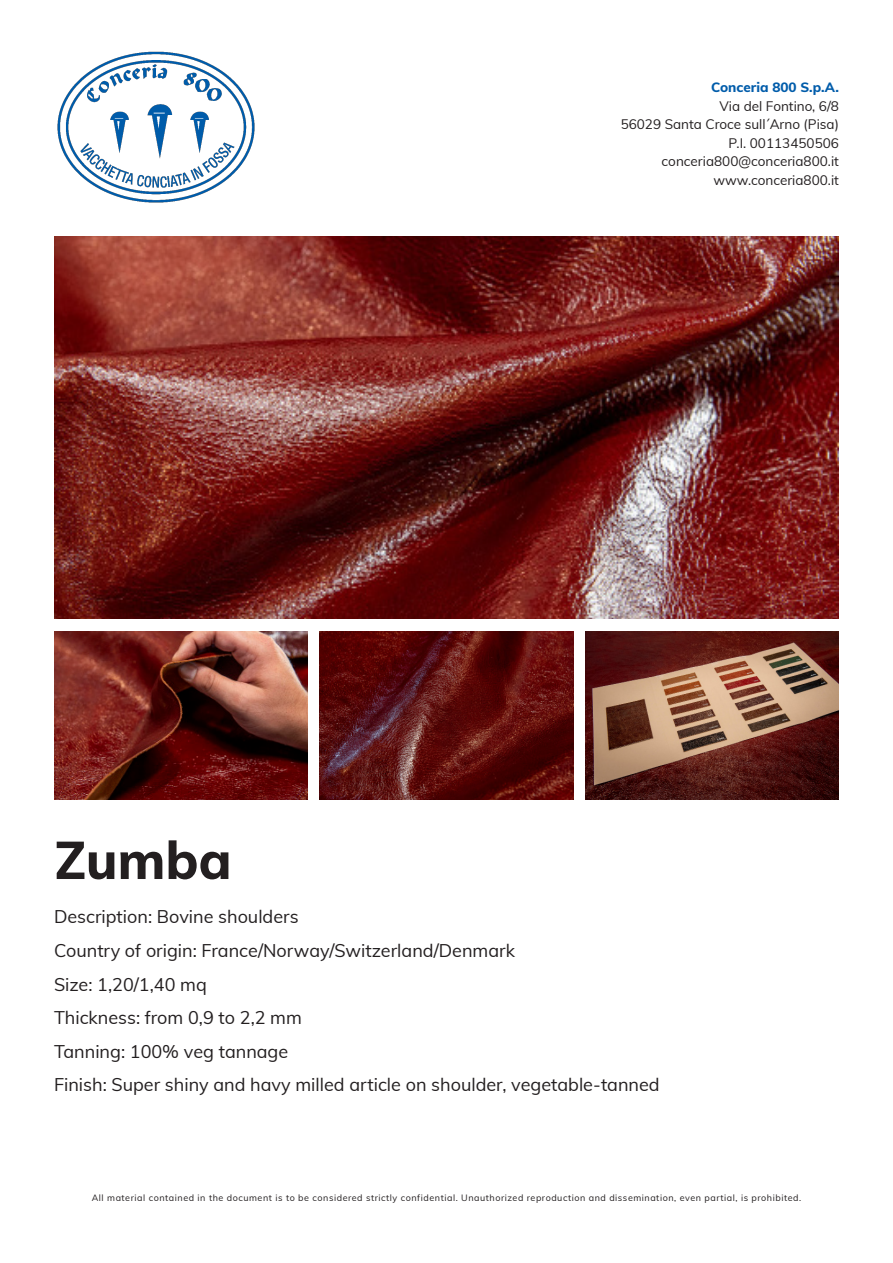
<style>
.page{position:relative;width:893px;height:1263px;background:#fff}
.page>*{position:absolute;margin:0;border:0;box-sizing:border-box;transform-origin:0 0}
.t1{font:800 52.5px "Muli";color:#231f20}
.t2{font:18px "Muli";color:#231f20}
.t3{font:13.5px "Muli";color:#231f20}
.t4{font:800 13.5px/18.6px "Muli";color:#005caa;text-align:right}
.t5{font:9px "Muli";letter-spacing:.06em;color:#231f20}
.s1{font-weight:400;color:#231f20}
</style>
<div class="page">
<img style="left:54px;top:236px;width:785px;height:382px">
<img style="left:54px;top:631px;width:253px;height:169px">
<img style="left:320px;top:631px;width:253px;height:169px">
<img style="left:586px;top:631px;width:253px;height:169px">
<img style="left:57px;top:51px;width:198px;height:152px">
<p class="t4" style="left:711px;top:77px;width:129px">Conceria 800 S.p.A.<br><span class="s1">Via del Fontino, 6/8</span></p>
<p class="t3" style="left:621px;top:114px;width:220px">56029 Santa Croce sull´Arno (Pisa)</p>
<p class="t3" style="left:728px;top:133px;width:112px">P.I. 00113450506</p>
<p class="t3" style="left:662px;top:152px;width:179px">conceria800@conceria800.it</p>
<p class="t3" style="left:713px;top:170px;width:127px">www.conceria800.it</p>
<p class="t1" style="left:54px;top:822px;width:179px">Zumba</p>
<p class="t2" style="left:54px;top:904px;width:246px">Description: Bovine shoulders</p>
<p class="t2" style="left:54px;top:937px;width:462px">Country of origin: France/Norway/Switzerland/Denmark</p>
<p class="t2" style="left:54px;top:971px;width:154px">Size: 1,20/1,40 mq</p>
<p class="t2" style="left:54px;top:1004px;width:249px">Thickness: from 0,9 to 2,2 mm</p>
<p class="t2" style="left:54px;top:1038px;width:236px">Tanning: 100% veg tannage</p>
<p class="t2" style="left:54px;top:1072px;width:607px">Finish: Super shiny and havy milled article on shoulder, vegetable-tanned</p>
<p class="t5" style="left:92px;top:1191px;width:711px">All material contained in the document is to be considered strictly confidential. Unauthorized reproduction and dissemination, even partial, is prohibited.</p>
</div>
